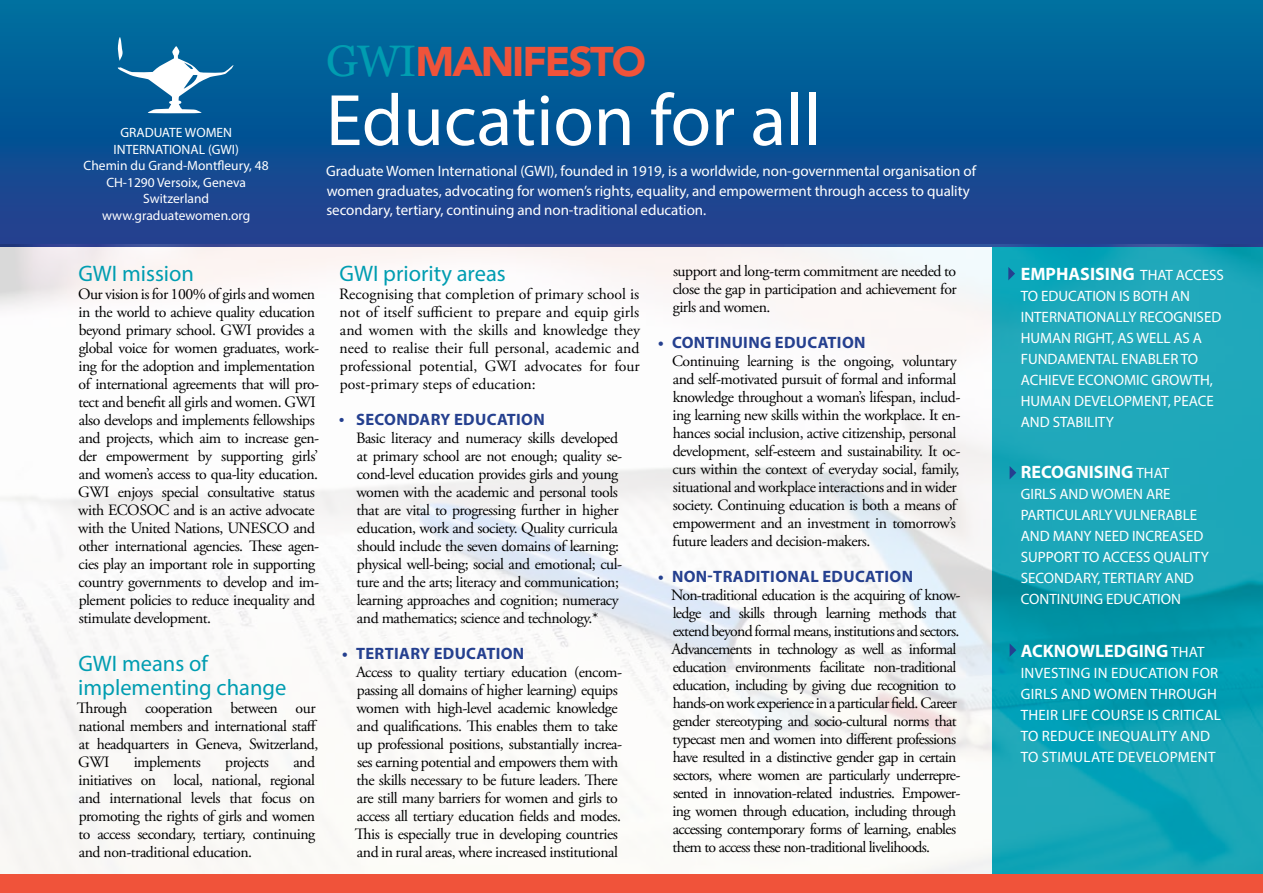
<style>
.page{position:relative;width:1263px;height:893px;background:#fff}
.page>*{position:absolute;margin:0;border:0;box-sizing:border-box;transform-origin:0 0}
.t1{font:73.5px "Myriad Pro";color:#fff}
.t2{font:900 41.1px "Avenir LT Std";letter-spacing:-.05em;color:#f0533a}
.t3{font:22.5px/24px "Myriad Pro";color:#009db1}
.t4{font:700 18px "Myriad Pro";color:#fff}
.t5{font:700 16.5px "Myriad Pro";letter-spacing:.02em;color:#25408f}
.t6{font:15.75px/18px "Adobe Garamond Pro";letter-spacing:-.03em;color:#000}
.t7{font:15px/21px "Myriad Pro";color:#fff}
.t8{font:15px/21px "Myriad Pro";letter-spacing:.02em;color:#fff}
.t9{font:13.5px/16.5px "Myriad Pro";color:#fff;text-align:center}
.s1{font-family:"Georgia";font-weight:400;font-size:44.1px;color:#009db1}
.s2{font-family:"Adobe Garamond Pro";font-weight:400;font-size:15px}
.s3{font-weight:400;font-size:15px}
</style>
<div class="page">
<div style="left:0;top:0;width:1263px;height:247px;background:linear-gradient(to bottom,#006f9e,#203c8c)"></div>
<svg style="left:117px;top:37px;width:117px;height:77px"></svg>
<img style="left:0;top:244px;width:1263px;height:630px">
<div style="left:0;top:874px;width:1263px;height:19px;background:#f0533a"></div>
<svg style="left:1008px;top:267px;width:7px;height:13px"></svg>
<svg style="left:1009px;top:466px;width:7px;height:13px"></svg>
<svg style="left:1009px;top:643px;width:7px;height:14px"></svg>
<p class="t9" style="left:84px;top:124px;width:187px">GRADUATE WOMEN<br>INTERNATIONAL (GWI)<br>Chemin du Grand-Montfleury, 48<br>CH-1290 Versoix, Geneva<br>Switzerland www.graduatewomen.org</p>
<h2 class="t2" style="left:326px;top:37px;width:321px"><span class="s1">GWI</span>MANIFESTO</h2>
<h1 class="t1" style="left:326px;top:75px;width:496px">Education for all</h1>
<p class="t7" style="left:326px;top:161px;width:651px;line-height:19.5px">Graduate Women International (GWI), founded in 1919, is a worldwide, non-governmental organisation of women graduates, advocating for women’s rights, equality, and empowerment through access to quality secondary, tertiary, continuing and non-traditional education.</p>
<h3 class="t3" style="left:78px;top:261px;width:117px">GWI mission</h3>
<p class="t6" style="left:78px;top:285px;width:243px">Our vision is for 100% of girls and women in the world to achieve quality education beyond primary school. GWI provides a global voice for women graduates, work&shy;ing for the adoption and implementation of international agreements that will pro&shy;tect and benefit all girls and women. GWI also develops and implements fellowships and projects, which aim to increase gen&shy;der empowerment by supporting girls’ and women’s access to qua-lity education.<br>GWI enjoys special consultative status with ECOSOC and is an active advocate with the United Nations, UNESCO and other international agencies. These agen&shy;cies play an important role in supporting country governments to develop and im&shy;plement policies to reduce inequality and stimulate development.</p>
<h3 class="t3" style="left:78px;top:651px;width:210px">GWI means of implementing change</h3>
<p class="t6" style="left:77px;top:699px;width:243px">Through cooperation between our national members and international staff at headquarters in Geneva, Switzerland,<br>GWI</p>
<p class="t6" style="left:79px;top:753px;width:238px;text-align:justify;text-indent:215px">and initiatives on local, national, regional and international levels that focus on promoting the rights of girls and women to access secondary, tertiary, continuing and non-traditional education.</p>
<p class="t6" style="left:134px;top:753px;width:69px">implements</p>
<p class="t6" style="left:225px;top:753px;width:45px">projects</p>
<h3 class="t3" style="left:339px;top:261px;width:168px">GWI priority areas</h3>
<p class="t6" style="left:339px;top:285px;width:302px;text-align:justify">Recognising that completion of primary school is not of itself sufficient to prepare and equip girls and women with the skills and knowledge they need to realise their full personal, academic and professional potential, GWI advocates for four post-primary steps of education:</p>
<p class="t5" style="left:339px;top:409px;width:207px"><span class="s2">•</span> SECONDARY EDUCATION</p>
<p class="t6" style="left:356px;top:429px;width:268px">Basic literacy and numeracy skills developed at primary school are not enough; quality se&shy;cond-level education provides girls and young women with the academic and personal tools that are vital to progressing further in higher education, work and society. Quality curricula should include the seven domains of learning: physical well-being; social and emotional; cul&shy;ture and the arts; literacy and communication; learning approaches and cognition; numeracy and mathematics; science and technology.*</p>
<p class="t5" style="left:342px;top:643px;width:184px">• TERTIARY EDUCATION</p>
<p class="t6" style="left:355px;top:663px;width:269px">Access to quality tertiary education (encom&shy;passing all domains of higher learning) equips women with high-level academic knowledge and qualifications. This enables them to take up professional positions, substantially increa&shy;ses earning potential and empowers them with the skills necessary to be future leaders. There are still many barriers for women and girls to access all tertiary education fields and modes.<br>This is especially true in developing countries and in rural areas, where increased institutional</p>
<p class="t6" style="left:673px;top:263px;width:286px;text-align:justify">support and long-term commitment are needed to close the gap in participation and achievement for girls and women.</p>
<p class="t5" style="left:658px;top:332px;width:209px">• CONTINUING EDUCATION</p>
<p class="t6" style="left:672px;top:353px;width:290px">Continuing learning is the ongoing, voluntary and self-motivated pursuit of formal and informal knowledge throughout a woman’s lifespan, includ&shy;ing learning new skills within the workplace. It en&shy;hances social inclusion, active citizenship, personal development, self-esteem and sustainability. It oc&shy;curs within the context of everyday social, family, situational and workplace interactions and in wider society. Continuing education is both a means of empowerment and an investment in tomorrow’s future leaders and decision-makers.</p>
<p class="t5" style="left:658px;top:566px;width:256px">• NON-TRADITIONAL EDUCATION</p>
<p class="t6" style="left:671px;top:587px;width:291px">Non-traditional education is the acquiring of know&shy;ledge and skills through learning methods that extend beyond formal means, institutions and sectors.<br>Advancements in technology as well as informal education environments facilitate non-traditional education, including by giving due recognition to hands-on work experience in a particular field. Career gender stereotyping and socio-cultural norms that typecast men and women into different professions have resulted in a distinctive gender gap in certain sectors, where women are particularly underrepre&shy;sented in innovation-related industries. Empower&shy;ing women through education, including through accessing contemporary forms of learning, enables them to access these non-traditional livelihoods.</p>
<p class="t4" style="left:1021px;top:262px;width:205px">EMPHASISING <span class="s3">THAT ACCESS</span></p>
<p class="t7" style="left:1021px;top:285px;width:202px">TO EDUCATION IS BOTH AN<br>INTERNATIONALLY RECOGNISED<br>HUMAN RIGHT, AS WELL AS A<br>FUNDAMENTAL ENABLER TO<br>ACHIEVE ECONOMIC GROWTH,<br>HUMAN DEVELOPMENT, PEACE<br>AND STABILITY</p>
<p class="t4" style="left:1021px;top:461px;width:150px">RECOGNISING <span class="s3">THAT</span></p>
<p class="t7" style="left:1021px;top:484px;width:190px">GIRLS AND WOMEN ARE<br>PARTICULARLY VULNERABLE<br>AND MANY NEED INCREASED<br>SUPPORT TO ACCESS QUALITY<br>SECONDARY, TERTIARY AND<br>CONTINUING EDUCATION</p>
<p class="t4" style="left:1021px;top:639px;width:185px">ACKNOWLEDGING <span class="s3">THAT</span></p>
<p class="t8" style="left:1021px;top:662px;width:202px">INVESTING IN EDUCATION FOR<br>GIRLS AND WOMEN THROUGH<br>THEIR LIFE COURSE IS CRITICAL<br>TO REDUCE INEQUALITY AND<br>TO STIMULATE DEVELOPMENT</p>
</div>
